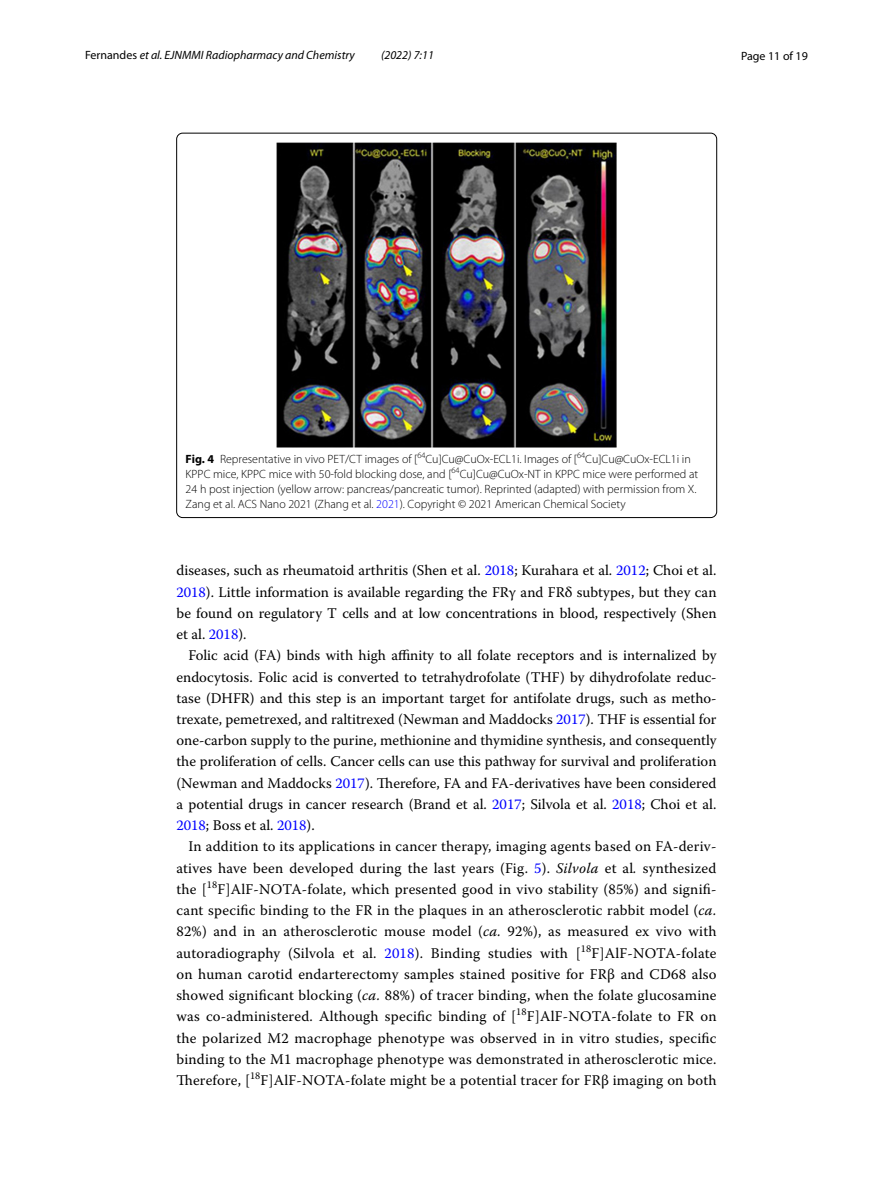
<style>
.page{position:relative;width:893px;height:1187px;background:#fff}
.page>*{position:absolute;margin:0;border:0;box-sizing:border-box;transform-origin:0 0}
.t1{font:14.7px/21.3px "Warnock Pro";color:#000;text-align:justify}
.t2{font:300 12px/15px "Myriad Pro";color:#000}
.t3{font:italic 12px "Myriad Pro";color:#000}
.t4{font:12px "Myriad Pro";color:#000}
.s1{font-style:normal}
.s2{font-weight:700}
.s3{color:#00f}
.s4{font-style:italic}
</style>
<div class="page">
<img style="left:277px;top:142px;width:340px;height:305px">
<p class="t3" style="left:85px;top:48px;width:271px"><span class="s1">Fernandes</span> et al. EJNMMI Radiopharmacy and Chemistry</p>
<p class="t3" style="left:381px;top:48px;width:54px">(2022) 7:11</p>
<p class="t4" style="left:741px;top:48px;width:68px">Page 11 of 19</p>
<p class="t2" style="left:186px;top:451px;width:514px"><span class="s2">Fig. 4</span> Representative in vivo PET/CT images of [<sup>64</sup>Cu]Cu@CuOx-ECL1i. Images of [<sup>64</sup>Cu]Cu@CuOx-ECL1i in KPPC mice, KPPC mice with 50-fold blocking dose, and [<sup>64</sup>Cu]Cu@CuOx-NT in KPPC mice were performed at 24 h post injection (yellow arrow: pancreas/pancreatic tumor). Reprinted (adapted) with permission from X.<br>Zang et al. ACS Nano 2021 (Zhang et al. <span class="s3">2021</span>). Copyright © 2021 American Chemical Society</p>
<p class="t1" style="left:176px;top:559px;width:542px">diseases, such as rheumatoid arthritis (Shen et al. <span class="s3">2018</span>; Kurahara et al. <span class="s3">2012</span>; Choi et al.<br><span class="s3">2018</span>). Little information is available regarding the FRγ and FRδ subtypes, but they can be found on regulatory T cells and at low concentrations in blood, respectively (Shen et al. <span class="s3">2018</span>).</p>
<p class="t1" style="left:176px;top:644px;width:542px;text-indent:12px">Folic acid (FA) binds with high affinity to all folate receptors and is internalized by endocytosis. Folic acid is converted to tetrahydrofolate (THF) by dihydrofolate reduc&shy;tase (DHFR) and this step is an important target for antifolate drugs, such as metho&shy;trexate, pemetrexed, and raltitrexed (Newman and Maddocks <span class="s3">2017</span>). THF is essential for one-carbon supply to the purine, methionine and thymidine synthesis, and consequently the proliferation of cells. Cancer cells can use this pathway for survival and proliferation (Newman and Maddocks <span class="s3">2017</span>). Therefore, FA and FA-derivatives have been considered a potential drugs in cancer research (Brand et al. <span class="s3">2017</span>; Silvola et al. <span class="s3">2018</span>; Choi et al.<br><span class="s3">2018</span>; Boss et al. <span class="s3">2018</span>).</p>
<p class="t1" style="left:176px;top:835px;width:542px;text-indent:12px">In addition to its applications in cancer therapy, imaging agents based on FA-deriv&shy;atives have been developed during the last years (Fig. <span class="s3">5</span>). <span class="s4">Silvola</span> et al<span class="s4">.</span> synthesized the [<sup>18</sup>F]AlF-NOTA-folate, which presented good in vivo stability (85%) and signifi&shy;cant specific binding to the FR in the plaques in an atherosclerotic rabbit model (<span class="s4">ca.<br></span>82%) and in an atherosclerotic mouse model (<span class="s4">ca.</span> 92%), as measured ex vivo with autoradiography (Silvola et al. <span class="s3">2018</span>). Binding studies with [<sup>18</sup>F]AlF-NOTA-folate on human carotid endarterectomy samples stained positive for FRβ and CD68 also showed significant blocking (<span class="s4">ca.</span> 88%) of tracer binding, when the folate glucosamine was co-administered. Although specific binding of [<sup>18</sup>F]AlF-NOTA-folate to FR on the polarized M2 macrophage phenotype was observed in in vitro studies, specific binding to the M1 macrophage phenotype was demonstrated in atherosclerotic mice.<br>Therefore, [<sup>18</sup>F]AlF-NOTA-folate might be a potential tracer for FRβ imaging on both</p>
</div>
